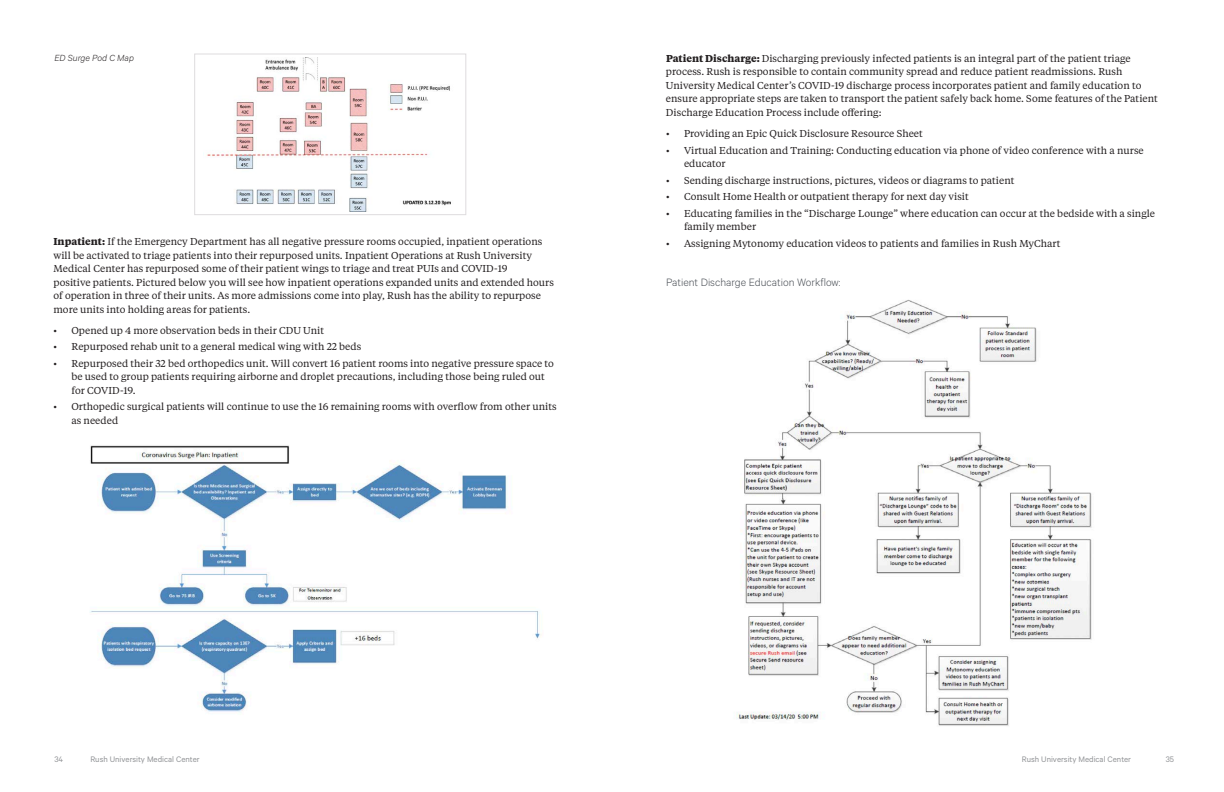
<style>
.page{position:relative;width:1224px;height:792px;background:#fff}
.page>*{position:absolute;margin:0;border:0;box-sizing:border-box;transform-origin:0 0}
.Body_Copy_Tertiary_H{font:300 12px "Calibre";color:#4a4f55}
.Body_Copy_for_chapte{font:10px/13.5px "Tiempos Text";color:#231f20}
.Captions_for_charts{font:italic 300 10px "Calibre";color:#231f20}
.t1{font:9px "Calibre";color:#939598}
.s1{font-weight:700}
</style>
<div class="page">
<img style="left:90px;top:445px;width:451px;height:267px">
<img style="left:736px;top:299px;width:356px;height:427px">
<img style="left:203px;top:58px;width:248px;height:153px">
<div style="left:194px;top:54px;width:272px;height:161px;border:1px solid #dedcde"></div>
<p class="Captions_for_charts" style="left:54px;top:52px;width:81px">ED Surge Pod C Map</p>
<p class="Body_Copy_for_chapte" style="left:53px;top:234px;width:502px"><span class="s1">Inpatient:</span> If the Emergency Department has all negative pressure rooms occupied, inpatient operations will be activated to triage patients into their repurposed units. Inpatient Operations at Rush University Medical Center has repurposed some of their patient wings to triage and treat PUIs and COVID-19<br>positive patients. Pictured below you will see how inpatient operations expanded units and extended hours of operation in three of their units. As more admissions come into play, Rush has the ability to repurpose more units into holding areas for patients.</p>
<p class="Body_Copy_for_chapte" style="left:53px;top:323px;width:272px">• Opened up 4 more observation beds in their CDU Unit</p>
<p class="Body_Copy_for_chapte" style="left:53px;top:340px;width:309px">• Repurposed rehab unit to a general medical wing with 22 beds</p>
<p class="Body_Copy_for_chapte" style="left:71px;top:356px;width:484px;text-indent:-18px">• Repurposed their 32 bed orthopedics unit. Will convert 16 patient rooms into negative pressure space to be used to group patients requiring airborne and droplet precautions, including those being ruled out for COVID-19.</p>
<p class="Body_Copy_for_chapte" style="left:71px;top:400px;width:487px;text-indent:-18px">• Orthopedic surgical patients will continue to use the 16 remaining rooms with overflow from other units as needed</p>
<p class="Body_Copy_for_chapte" style="left:666px;top:51px;width:493px"><span class="s1">Patient Discharge:</span> Discharging previously infected patients is an integral part of the patient triage process. Rush is responsible to contain community spread and reduce patient readmissions. Rush University Medical Center’s COVID-19 discharge process incorporates patient and family education to ensure appropriate steps are taken to transport the patient safely back home. Some features of the Patient Discharge Education Process include offering:</p>
<p class="Body_Copy_for_chapte" style="left:666px;top:126px;width:258px">• Providing an Epic Quick Disclosure Resource Sheet</p>
<p class="Body_Copy_for_chapte" style="left:684px;top:143px;width:461px;text-indent:-18px">• Virtual Education and Training: Conducting education via phone of video conference with a nurse educator</p>
<p class="Body_Copy_for_chapte" style="left:666px;top:173px;width:350px">• Sending discharge instructions, pictures, videos or diagrams to patient</p>
<p class="Body_Copy_for_chapte" style="left:666px;top:190px;width:304px">• Consult Home Health or outpatient therapy for next day visit</p>
<p class="Body_Copy_for_chapte" style="left:684px;top:206px;width:473px;text-indent:-18px">• Educating families in the “Discharge Lounge” where education can occur at the bedside with a single family member</p>
<p class="Body_Copy_for_chapte" style="left:666px;top:236px;width:396px">• Assigning Mytonomy education videos to patients and families in Rush MyChart</p>
<p class="Body_Copy_Tertiary_H" style="left:666px;top:276px;width:176px">Patient Discharge Education Workflow:</p>
<p class="t1" style="left:54px;top:754px;width:10px">34</p>
<p class="t1" style="left:90px;top:754px;width:111px">Rush University Medical Center</p>
<p class="t1" style="left:1022px;top:754px;width:111px">Rush University Medical Center</p>
<p class="t1" style="left:1166px;top:754px;width:10px">35</p>
</div>
